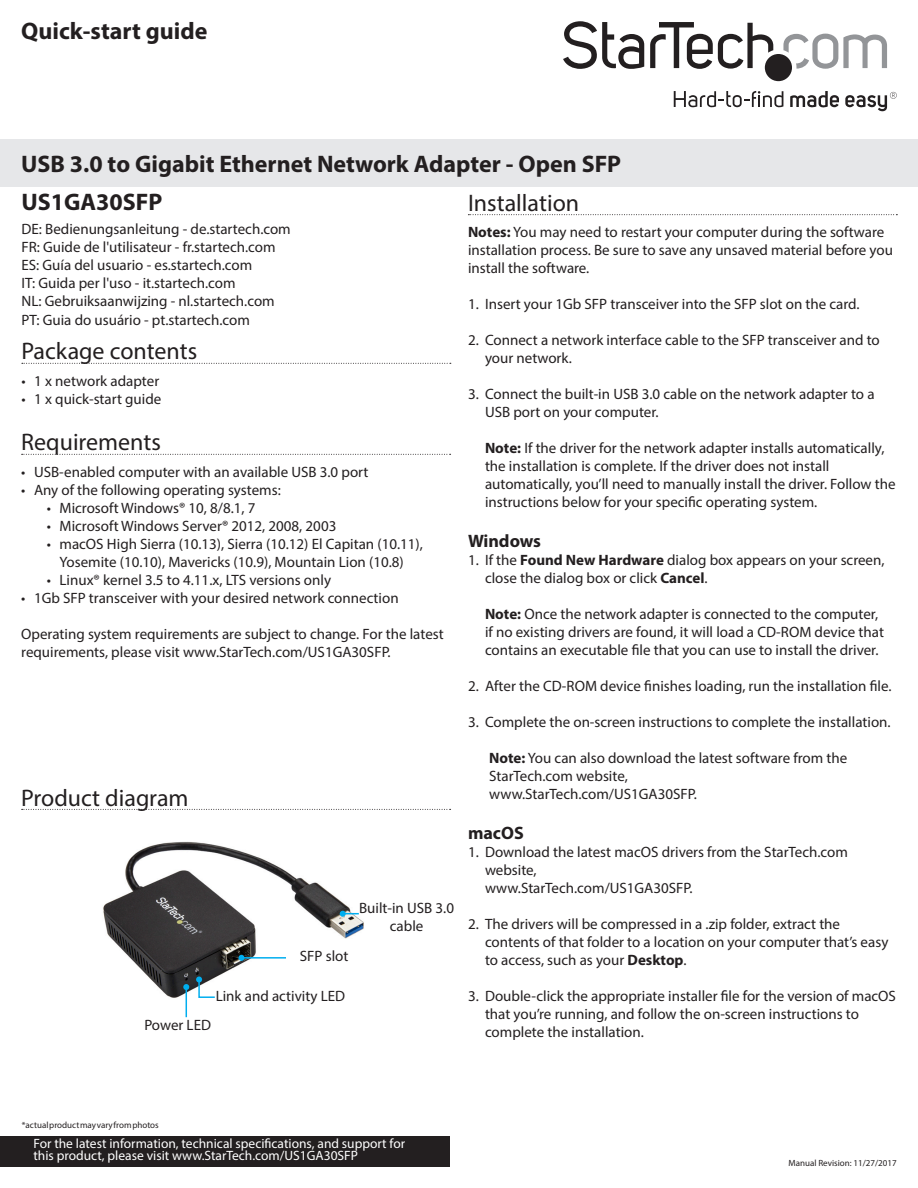
<style>
.page{position:relative;width:918px;height:1188px;background:#fff}
.page>*{position:absolute;margin:0;border:0;box-sizing:border-box;transform-origin:0 0}
.Title_Description{font:700 24px "Myriad Pro";color:#231f20}
.t1{font:24px "Myriad Pro";color:#231f20}
.t2{font:700 18px "Myriad Pro";color:#231f20}
.Text{font:15px/18px "Myriad Pro";color:#231f20}
.Manual_Description{font:15px "Myriad Pro";color:#231f20}
.Text-2{font:13.5px "Myriad Pro";color:#fff}
.Text-3{font:9px "Myriad Pro";color:#231f20}
.s1{font-weight:700}
</style>
<div class="page">
<img style="left:74px;top:808px;width:304px;height:210px">
<svg style="left:783px;top:34px;width:104px;height:35px"></svg>
<svg style="left:845px;top:92px;width:52px;height:19px"></svg>
<svg style="left:790px;top:91px;width:49px;height:17px"></svg>
<svg style="left:674px;top:91px;width:109px;height:16px"></svg>
<svg style="left:563px;top:21px;width:81px;height:48px"></svg>
<svg style="left:650px;top:22px;width:123px;height:47px"></svg>
<div style="left:765px;top:54px;width:27px;height:27px;background:#231f20;border-radius:50%"></div>
<div style="left:0;top:140px;width:918px;height:47px;background:#e6e7e9"></div>
<div style="left:0;top:1136px;width:450px;height:30px;background:#231f20"></div>
<svg style="left:22px;top:363px;width:429px;height:1px"></svg>
<svg style="left:22px;top:454px;width:429px;height:1px"></svg>
<svg style="left:22px;top:809px;width:429px;height:1px"></svg>
<hr style="left:186px;top:987px;width:1px;height:30px;background:#00aeef">
<svg style="left:183px;top:984px;width:6px;height:6px"></svg>
<hr style="left:241px;top:957px;width:45px;height:2px;background:#00aeef">
<svg style="left:238px;top:955px;width:6px;height:6px"></svg>
<svg style="left:468px;top:214px;width:429px;height:1px"></svg>
<svg style="left:196px;top:976px;width:20px;height:23px"></svg>
<svg style="left:340px;top:911px;width:19px;height:6px"></svg>
<p class="Title_Description" style="left:21px;top:16px;width:188px">Quick-start guide</p>
<p class="Title_Description" style="left:21px;top:148px;width:602px">USB 3.0 to Gigabit Ethernet Network Adapter - Open SFP</p>
<p class="Title_Description" style="left:22px;top:186px;width:142px">US1GA30SFP</p>
<p class="Manual_Description" style="left:22px;top:219px;width:271px">DE: Bedienungsanleitung - de.startech.com</p>
<p class="Manual_Description" style="left:22px;top:237px;width:256px">FR: Guide de l'utilisateur - fr.startech.com</p>
<p class="Manual_Description" style="left:22px;top:255px;width:232px">ES: Guía del usuario - es.startech.com</p>
<p class="Manual_Description" style="left:22px;top:273px;width:216px">IT: Guida per l'uso - it.startech.com</p>
<p class="Manual_Description" style="left:22px;top:291px;width:255px">NL: Gebruiksaanwijzing - nl.startech.com</p>
<p class="Manual_Description" style="left:22px;top:311px;width:230px">PT: Guia do usuário - pt.startech.com</p>
<h1 class="t1" style="left:22px;top:337px;width:177px">Package contents</h1>
<p class="Text" style="left:22px;top:372px;width:139px">• 1 x network adapter</p>
<p class="Text" style="left:22px;top:390px;width:141px">• 1 x quick-start guide</p>
<h1 class="t1" style="left:21px;top:428px;width:141px">Requirements</h1>
<p class="Text" style="left:21px;top:463px;width:349px">• USB-enabled computer with an available USB 3.0 port</p>
<p class="Text" style="left:21px;top:481px;width:261px">• Any of the following operating systems:</p>
<p class="Text" style="left:47px;top:499px;width:210px">• Microsoft Windows® 10, 8/8.1, 7</p>
<p class="Text" style="left:47px;top:517px;width:291px">• Microsoft Windows Server® 2012, 2008, 2003</p>
<p class="Text" style="left:47px;top:535px;width:378px;text-align:center">• macOS High Sierra (10.13), Sierra (10.12) El Capitan (10.11),<br>Yosemite (10.10), Mavericks (10.9), Mountain Lion (10.8)</p>
<p class="Text" style="left:47px;top:571px;width:286px">• Linux® kernel 3.5 to 4.11.x, LTS versions only</p>
<p class="Text" style="left:21px;top:589px;width:379px">• 1Gb SFP transceiver with your desired network connection</p>
<p class="Text" style="left:21px;top:625px;width:424px">Operating system requirements are subject to change. For the latest requirements, please visit www.StarTech.com/US1GA30SFP.</p>
<h1 class="t1" style="left:21px;top:783px;width:169px">Product diagram</h1>
<p class="Text" style="left:300px;top:947px;width:50px">SFP slot</p>
<p class="Text" style="left:216px;top:987px;width:131px">Link and activity LED</p>
<p class="Text" style="left:144px;top:1016px;width:68px">Power LED</p>
<p class="Text" style="left:359px;top:899px;width:96px;text-align:center">Built-in USB 3.0 cable</p>
<h1 class="t1" style="left:468px;top:188px;width:113px">Installation</h1>
<p class="Text" style="left:468px;top:223px;width:427px"><span class="s1">Notes:</span> You may need to restart your computer during the software installation process. Be sure to save any unsaved material before you install the software.</p>
<p class="Text" style="left:468px;top:295px;width:393px">1. Insert your 1Gb SFP transceiver into the SFP slot on the card.</p>
<p class="Text" style="left:485px;top:331px;width:396px;text-indent:-17px">2. Connect a network interface cable to the SFP transceiver and to your network.</p>
<p class="Text" style="left:485px;top:385px;width:391px;text-indent:-17px">3. Connect the built-in USB 3.0 cable on the network adapter to a<br>USB port on your computer.</p>
<p class="Text" style="left:485px;top:439px;width:412px"><span class="s1">Note:</span> If the driver for the network adapter installs automatically, the installation is complete. If the driver does not install automatically, you’ll need to manually install the driver. Follow the instructions below for your specific operating system.</p>
<h2 class="t2" style="left:468px;top:529px;width:75px">Windows</h2>
<p class="Text" style="left:485px;top:551px;width:401px;text-indent:-17px">1. If the <span class="s1">Found New Hardware</span> dialog box appears on your screen, close the dialog box or click <span class="s1">Cancel</span>.</p>
<p class="Text" style="left:485px;top:605px;width:401px"><span class="s1">Note:</span> Once the network adapter is connected to the computer, if no existing drivers are found, it will load a CD-ROM device that contains an executable file that you can use to install the driver.</p>
<p class="Text" style="left:468px;top:677px;width:425px">2. After the CD-ROM device finishes loading, run the installation file.</p>
<p class="Text" style="left:468px;top:713px;width:424px">3. Complete the on-screen instructions to complete the installation.</p>
<p class="Text" style="left:489px;top:749px;width:360px"><span class="s1">Note:</span> You can also download the latest software from the<br>StarTech.com website,<br>www.StarTech.com/US1GA30SFP.</p>
<h2 class="t2" style="left:468px;top:821px;width:57px">macOS</h2>
<p class="Text" style="left:485px;top:842px;width:364px;text-indent:-17px">1. Download the latest macOS drivers from the StarTech.com website,<br>www.StarTech.com/US1GA30SFP.</p>
<p class="Text" style="left:485px;top:914px;width:405px;text-indent:-17px">2. The drivers will be compressed in a .zip folder, extract the contents of that folder to a location on your computer that’s easy to access, such as your <span class="s1">Desktop</span>.</p>
<p class="Text" style="left:485px;top:986px;width:413px;text-indent:-17px">3. Double-click the appropriate installer file for the version of macOS that you’re running, and follow the on-screen instructions to complete the installation.</p>
<p class="Text-3" style="left:22px;top:1119px;width:138px">*actual product may vary from photos</p>
<p class="Text-2" style="left:34px;top:1135px;width:373px">For the latest information, technical specifications, and support for</p>
<p class="Text-2" style="left:34px;top:1147px;width:326px">this product, please visit www.StarTech.com/US1GA30SFP</p>
<p class="Text-3" style="left:788px;top:1157px;width:110px">Manual Revision: 11/27/2017</p>
</div>
